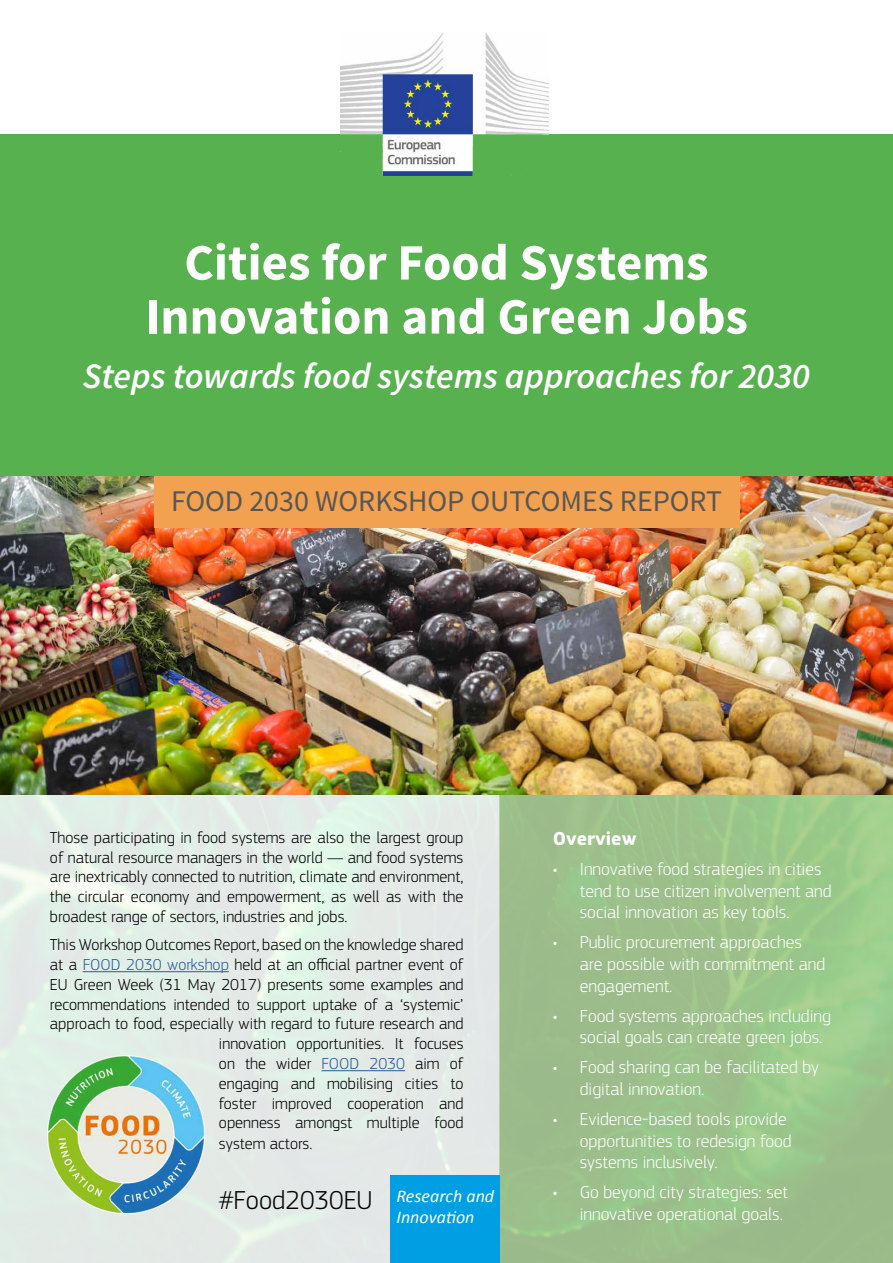
<style>
.page{position:relative;width:893px;height:1263px;background:#fff}
.page>*{position:absolute;margin:0;border:0;box-sizing:border-box;transform-origin:0 0}
.t1{font:700 51px/54px "Source Sans Pro";color:#fff;text-align:center}
.t2{font:italic 600 36px "Source Sans Pro";color:#fff}
.t3{font:30px "Source Sans Pro";color:#575756}
.t4{font:300 27px "EC Square Sans Pro";color:#000}
.t5{font:700 19.5px "EC Square Sans Pro";color:#fff}
.t6{font:300 18px/21.6px "EC Square Sans Pro";color:#fff}
.t7{font:italic 18px "Calibri";color:#fff}
.t8{font:300 16.5px/19.8px "EC Square Sans Pro";color:#000;text-align:justify}
.s1{color:#275b9b}
</style>
<div class="page">
<img style="left:0;top:476px;width:893px;height:787px">
<div style="left:0;top:134px;width:893px;height:342px;background:#58b14f"></div>
<div style="left:1px;top:795px;width:499px;height:468px;background:linear-gradient(to bottom,#e4efe8,#e2e9e6)"></div>
<div style="left:500px;top:795px;width:393px;height:468px;background:linear-gradient(to right,#9bbb8a,#9cc98b)"></div>
<hr style="left:83px;top:971px;width:146px;height:1px;background:#275b9b">
<hr style="left:321px;top:1070px;width:84px;height:1px;background:#275b9b">
<div style="left:154px;top:476px;width:585px;height:51px;background:#f2a151"></div>
<img style="left:341px;top:32px;width:208px;height:144px">
<div style="left:390px;top:1176px;width:110px;height:87px;background:#009fe3"></div>
<img style="left:47px;top:1056px;width:158px;height:157px">
<p class="t1" style="left:145px;top:238px;width:604px">Cities for Food Systems<br>Innovation and Green Jobs</p>
<p class="t2" style="left:83px;top:353px;width:728px">Steps towards food systems approaches for 2030</p>
<p class="t3" style="left:171px;top:483px;width:553px">FOOD 2030 WORKSHOP OUTCOMES REPORT</p>
<p class="t8" style="left:50px;top:827px;width:415px">Those participating in food systems are also the largest group of natural resource managers in the world — and food systems are inextricably connected to nutrition, climate and environment, the circular economy and empowerment, as well as with the broadest range of sectors, industries and jobs.</p>
<p class="t8" style="left:50px;top:935px;width:415px">This Workshop Outcomes Report, based on the knowledge shared</p>
<p class="t8" style="left:50px;top:954px;width:415px">at a <span class="s1">FOOD 2030 workshop</span> held at an official partner event of</p>
<p class="t8" style="left:50px;top:974px;width:415px">EU Green Week (31 May 2017) presents some examples and</p>
<p class="t8" style="left:50px;top:994px;width:415px">recommendations intended to support uptake of a ‘systemic’</p>
<p class="t8" style="left:50px;top:1014px;width:415px">approach to food, especially with regard to future research and</p>
<p class="t8" style="left:219px;top:1034px;width:246px">innovation opportunities. It focuses</p>
<p class="t8" style="left:219px;top:1053px;width:246px">on the wider <span class="s1">FOOD 2030</span> aim of</p>
<p class="t8" style="left:219px;top:1073px;width:246px">engaging and mobilising cities to</p>
<p class="t8" style="left:219px;top:1093px;width:246px">foster improved cooperation and</p>
<p class="t8" style="left:219px;top:1113px;width:246px">openness amongst multiple food</p>
<p class="t8" style="left:219px;top:1134px;width:95px">system actors.</p>
<p class="t4" style="left:219px;top:1184px;width:155px">#Food2030EU</p>
<p class="t7" style="left:396px;top:1183px;width:99px">Research and</p>
<p class="t7" style="left:396px;top:1205px;width:79px">Innovation</p>
<p class="t5" style="left:553px;top:827px;width:85px">Overview</p>
<p class="t6" style="left:580px;top:858px;width:253px;text-indent:-27px">• Innovative food strategies in cities tend to use citizen involvement and social innovation as key tools.</p>
<p class="t6" style="left:580px;top:931px;width:247px;text-indent:-27px">• Public procurement approaches are possible with commitment and engagement.</p>
<p class="t6" style="left:580px;top:1005px;width:253px;text-indent:-27px">• Food systems approaches including social goals can create green jobs.</p>
<p class="t6" style="left:580px;top:1056px;width:241px;text-indent:-27px">• Food sharing can be facilitated by digital innovation.</p>
<p class="t6" style="left:580px;top:1108px;width:213px;text-indent:-27px">• Evidence-based tools provide opportunities to redesign food systems inclusively.</p>
<p class="t6" style="left:553px;top:1181px;width:237px;text-align:right">• Go beyond city strategies: set innovative operational goals.</p>
</div>
